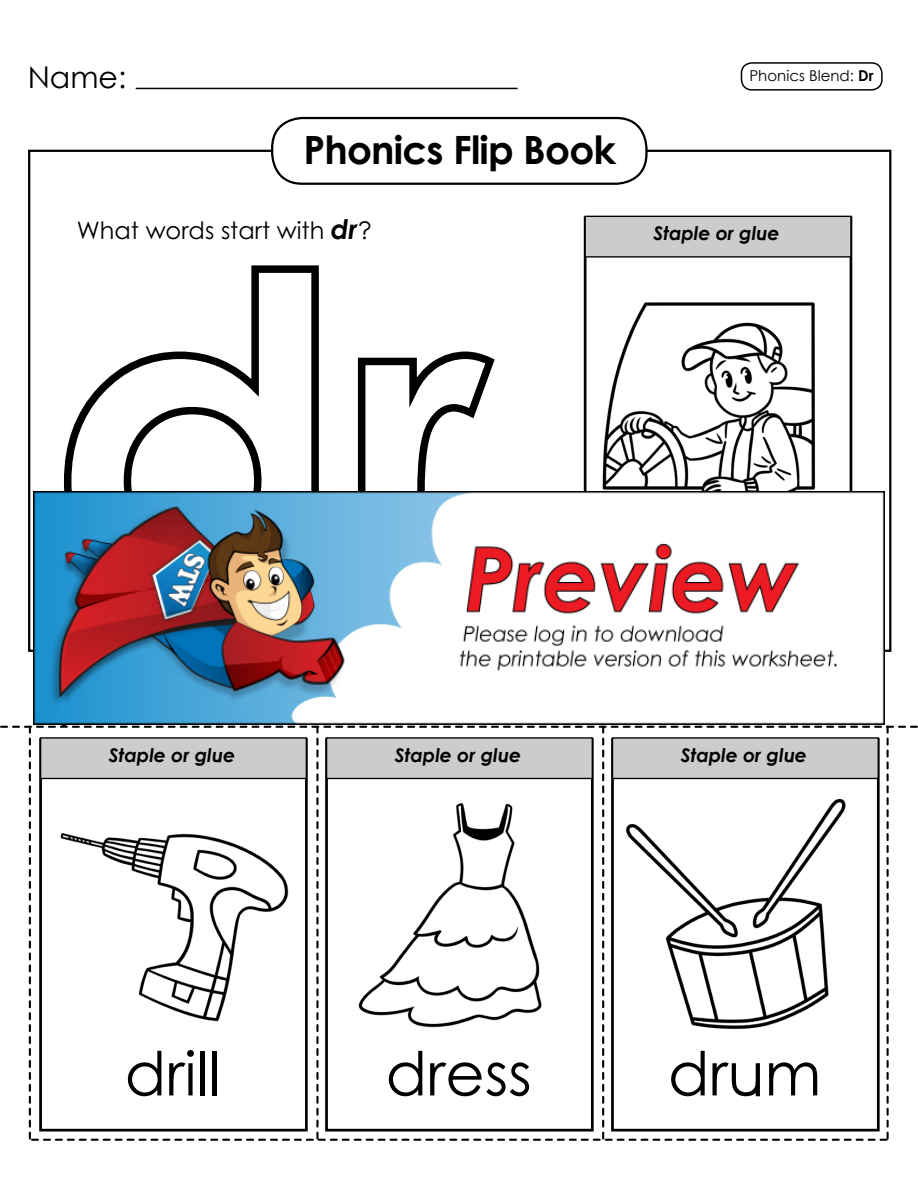
<style>
.page{position:relative;width:918px;height:1188px;background:#fff}
.page>*{position:absolute;margin:0;border:0;box-sizing:border-box;transform-origin:0 0}
.t1{font:60.6px "Century STW3";color:#000}
.t2{font:700 39px "Century Gothic 2";letter-spacing:-.02em;color:#000}
.t3{font:30px "Century Gothic 2";color:#000}
.t4{font:24px "Century STW3";color:#000}
.t5{font:italic 700 18.9px "Century STW3";color:#000}
.t6{font:15px "Century Gothic 2";color:#000}
.s1{font-weight:700;font-style:italic;font-size:27px}
.s2{font-weight:700}
</style>
<div class="page">
<hr style="left:136px;top:88px;width:382px;height:1px;background:#000">
<svg style="left:60px;top:265px;width:263px;height:227px"></svg>
<svg style="left:354px;top:351px;width:145px;height:141px"></svg>
<div style="left:585px;top:216px;width:266px;height:41px;background:#ccc"></div>
<div style="left:585px;top:216px;width:267px;height:42px;border:1px solid #000"></div>
<svg style="left:1px;top:724px;width:916px;height:417px"></svg>
<div style="left:271px;top:117px;width:377px;height:68px;border:2px solid #000;border-radius:30px"></div>
<div style="left:741px;top:62px;width:142px;height:29px;border:2px solid #000;border-radius:10px"></div>
<img style="left:61px;top:807px;width:231px;height:231px">
<img style="left:596px;top:302px;width:240px;height:190px">
<img style="left:346px;top:798px;width:230px;height:231px">
<img style="left:620px;top:793px;width:248px;height:248px">
<img style="left:33px;top:492px;width:852px;height:232px">
<h3 class="t3" style="left:28px;top:56px;width:100px">Name:</h3>
<h2 class="t2" style="left:303px;top:120px;width:314px">Phonics Flip Book</h2>
<p class="t4" style="left:77px;top:213px;width:296px">What words start with <span class="s1">dr</span>?</p>
<p class="t6" style="left:749px;top:65px;width:126px">Phonics Blend: <span class="s2">Dr</span></p>
<p class="t5" style="left:654px;top:219px;width:128px">Staple or glue</p>
<p class="t5" style="left:109px;top:741px;width:128px">Staple or glue</p>
<h1 class="t1" style="left:125px;top:1031px;width:98px">drill</h1>
<p class="t5" style="left:395px;top:741px;width:128px">Staple or glue</p>
<h1 class="t1" style="left:386px;top:1031px;width:148px">dress</h1>
<p class="t5" style="left:681px;top:741px;width:128px">Staple or glue</p>
<h1 class="t1" style="left:668px;top:1031px;width:155px">drum</h1>
</div>
